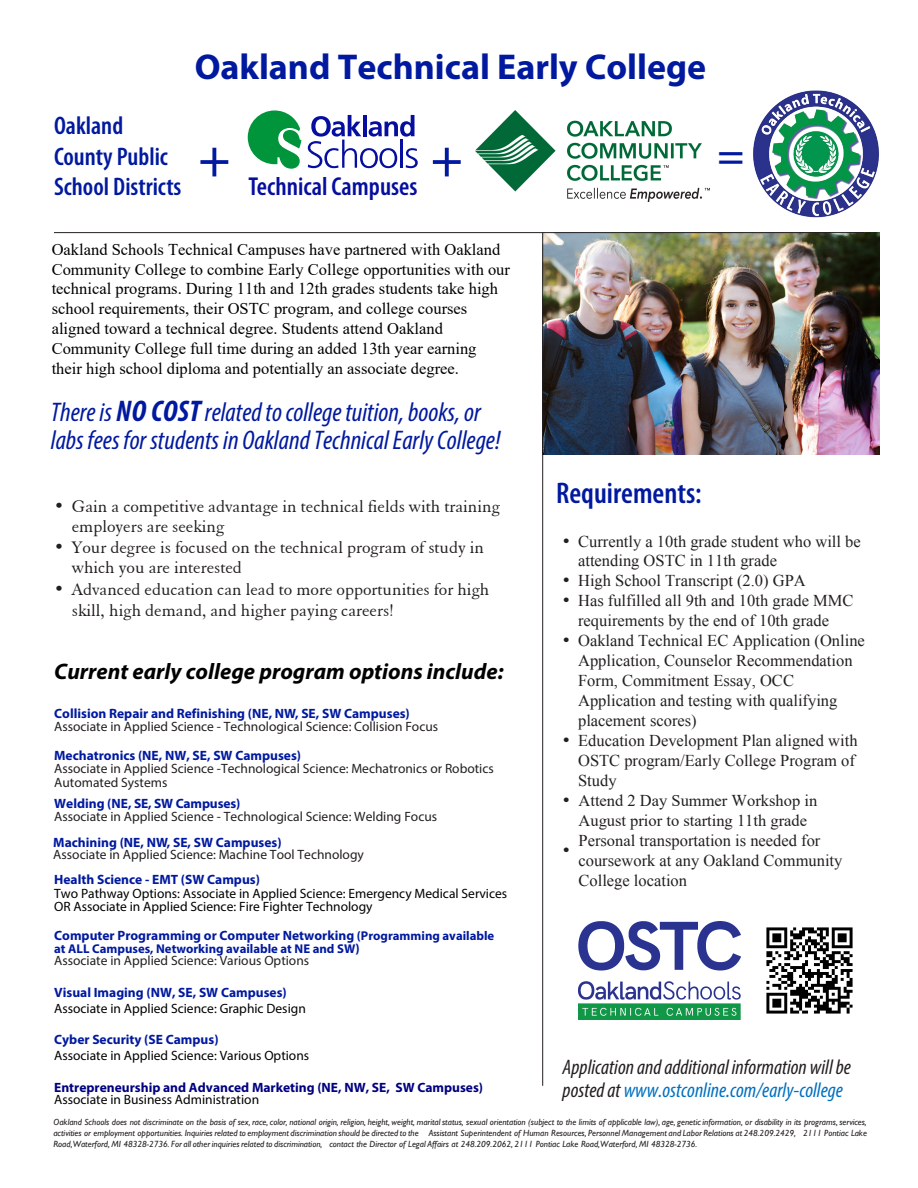
<style>
.page{position:relative;width:918px;height:1188px;background:#fff}
.page>*{position:absolute;margin:0;border:0;box-sizing:border-box;transform-origin:0 0}
.Headline{font:600 condensed 54px "Myriad Pro";color:#00199f}
.Headline-2{font:600 condensed 45px "Myriad Pro";color:#00199f}
.Headline-3{font:700 36px "Myriad Pro";color:#00199f}
.Subhead_1{font:600 condensed 30px "Myriad Pro";color:#00199f}
.t1{font:italic condensed 27px/28.7px "Myriad Pro";color:#00199f}
.t2{font:600 condensed 26.1px "Myriad Pro";color:#060e9f}
.Headline-4{font:600 condensed 25.5px/30.6px "Myriad Pro";color:#00199f}
.t3{font:italic 700 22.5px "Myriad Pro";color:#000}
.t4{font:italic condensed 21px/23.7px "Myriad Pro";color:#231f20}
.Hanging_indent{font:18px/20.1px "Elephant Normal";color:#231f20}
.Hanging_indent-2{font:16.5px/19.8px "Times New Roman";color:#231f20}
.t5{font:16.5px/19.8px "Times New Roman";color:#000}
.Hanging_indent-3{font:16.5px "Elephant Normal";color:#231f20}
.t6{font:13.5px/13.5px "Myriad Pro";color:#231f20}
.t7{font:700 13.5px "Myriad Pro";color:#00199f}
.t8{font:13.5px/13.5px "Myriad Pro";color:#000}
.t9{font:700 13.5px "Myriad Pro";color:#000080}
.t10{font:700 12.75px "Myriad Pro";color:#00199f}
.nondiscrim{font:italic 9px/10.8px "Gill Sans";color:#231f20;text-align:justify}
.s1{font-weight:700;font-size:30px}
.s2{font-size:12.75px}
.s3{font-size:13.5px}
.s4{font-family:"Elephant Normal"}
.s5{color:#0070c0}
</style>
<div class="page">
<svg style="left:248px;top:110px;width:53px;height:59px"></svg>
<svg style="left:308px;top:115px;width:110px;height:53px"></svg>
<img style="left:543px;top:233px;width:336px;height:222px">
<hr style="left:54px;top:232px;width:810px;height:1px;background:#231f20">
<hr style="left:542px;top:233px;width:1px;height:853px;background:#231f20">
<img style="left:753px;top:91px;width:126px;height:127px">
<img style="left:475px;top:111px;width:234px;height:91px">
<img style="left:766px;top:927px;width:87px;height:87px">
<img style="left:578px;top:922px;width:163px;height:97px">
<p class="Headline-3" style="left:195px;top:43px;width:513px">Oakland Technical Early College</p>
<p class="Headline-4" style="left:54px;top:110px;width:71px">Oakland</p>
<p class="Headline-4" style="left:54px;top:140px;width:129px">County Public<br>School Districts</p>
<p class="Headline" style="left:198px;top:125px;width:34px">+</p>
<p class="t2" style="left:249px;top:170px;width:170px">Technical Campuses</p>
<p class="Headline" style="left:431px;top:125px;width:34px">+</p>
<p class="Headline-2" style="left:718px;top:127px;width:28px">=</p>
<p class="t5" style="left:52px;top:239px;width:460px">Oakland Schools Technical Campuses have partnered with Oakland Community College to combine Early College opportunities with our technical programs. During 11th and 12th grades students take high school requirements, their OSTC program, and college courses aligned toward a technical degree. Students attend Oakland Community College full time during an added 13th year earning their high school diploma and potentially an associate degree.</p>
<h3 class="t1" style="left:51px;top:397px;width:451px">There is <span class="s1">NO COST</span> related to college tuition, books, or labs fees for students in Oakland Technical Early College!</h3>
<p class="Hanging_indent" style="left:72px;top:493px;width:430px;text-indent:-18px">• Gain a competitive advantage in technical fields with training employers are seeking</p>
<p class="Hanging_indent" style="left:72px;top:535px;width:414px;text-indent:-18px">• Your degree is focused on the technical program of study in which you are interested</p>
<p class="Hanging_indent" style="left:72px;top:576px;width:419px;line-height:21.1px;text-indent:-18px">• Advanced education can lead to more opportunities for high skill, high demand, and higher paying careers!</p>
<h3 class="t3" style="left:54px;top:657px;width:451px">Current early college program options include:</h3>
<h3 class="t7" style="left:54px;top:705px;width:357px">Collision Repair and Refinishing (NE, NW, SE, SW Campuses)</h3>
<h3 class="t6" style="left:54px;top:720px;width:385px">Associate in Applied Science - Technological Science: Collision Focus</h3>
<h3 class="t7" style="left:54px;top:747px;width:248px">Mechatronics (NE, NW, SE, SW Campuses)</h3>
<h3 class="t6" style="left:54px;top:762px;width:441px">Associate in Applied Science -Technological Science: Mechatronics or Robotics<br>Automated Systems</h3>
<h3 class="t7" style="left:54px;top:795px;width:188px">Welding (NE, SE, SW Campuses)</h3>
<h3 class="t6" style="left:54px;top:810px;width:384px">Associate in Applied Science - Technological Science: Welding Focus</h3>
<h3 class="t7" style="left:53px;top:834px;width:230px">Machining (NE, NW, SE, SW Campuses)</h3>
<h3 class="t6" style="left:53px;top:848px;width:312px">Associate in Applied Science: Machine Tool Technology</h3>
<h3 class="t7" style="left:54px;top:871px;width:207px">Health Science - EMT (SW Campus)</h3>
<h3 class="t8" style="left:54px;top:886px;width:455px">Two Pathway Options: Associate in Applied Science: Emergency Medical Services<br>OR Associate in Applied Science: Fire Fighter Technology</h3>
<h3 class="t7" style="left:54px;top:927px;width:442px">Computer Programming or Computer Networking <span class="s2">(Programming available</span></h3>
<h3 class="t10" style="left:54px;top:940px;width:307px">at ALL Campuses, Networking available at NE and SW<span class="s3">)</span></h3>
<h3 class="t6" style="left:54px;top:954px;width:257px">Associate in Applied Science: Various Options</h3>
<h3 class="t7" style="left:54px;top:983px;width:234px">Visual Imaging (NW, SE, SW Campuses)</h3>
<h3 class="t8" style="left:54px;top:1001px;width:253px">Associate in Applied Science: Graphic Design</h3>
<h3 class="t7" style="left:54px;top:1031px;width:166px">Cyber Security (SE Campus)</h3>
<h3 class="t8" style="left:54px;top:1049px;width:257px">Associate in Applied Science: Various Options</h3>
<h3 class="t9" style="left:54px;top:1078px;width:430px">Entrepreneurship and Advanced Marketing (NE, NW, SE, SW Campuses)</h3>
<h3 class="t8" style="left:54px;top:1092px;width:206px">Associate in Business Administration</h3>
<p class="Subhead_1" style="left:556px;top:474px;width:147px">Requirements:</p>
<p class="Hanging_indent-2" style="left:578px;top:531px;width:284px;line-height:19.4px;text-indent:-16px"><span class="s4">•</span> Currently a 10th grade student who will be attending OSTC in 11th grade</p>
<p class="Hanging_indent-2" style="left:562px;top:570px;width:246px"><span class="s4">•</span> High School Transcript (2.0) GPA</p>
<p class="Hanging_indent-2" style="left:562px;top:591px;width:293px;text-align:center"><span class="s4">•</span> Has fulfilled all 9th and 10th grade MMC requirements by the end of 10th grade</p>
<p class="Hanging_indent-2" style="left:578px;top:631px;width:288px;text-indent:-16px"><span class="s4">•</span> Oakland Technical EC Application (Online Application, Counselor Recommendation Form, Commitment Essay, OCC Application and testing with qualifying placement scores)</p>
<p class="Hanging_indent-2" style="left:578px;top:730px;width:281px;text-indent:-16px"><span class="s4">•</span> Education Development Plan aligned with<br>OSTC program/Early College Program of<br>Study</p>
<p class="Hanging_indent-2" style="left:562px;top:790px;width:257px"><span class="s4">•</span> Attend 2 Day Summer Workshop in</p>
<p class="Hanging_indent-3" style="left:562px;top:837px;width:11px">•</p>
<p class="Hanging_indent-2" style="left:579px;top:810px;width:265px">August prior to starting 11th grade<br>Personal transportation is needed for coursework at any Oakland Community<br>College location</p>
<p class="t4" style="left:563px;top:1055px;width:290px">Application and additional information will be posted at <span class="s5">www.ostconline.com/early-college</span></p>
<p class="nondiscrim" style="left:53px;top:1116px;width:815px">Oakland Schools does not discriminate on the basis of sex, race, color, national origin, religion, height, weight, marital status, sexual orientation (subject to the limits of applicable law), age, genetic information, or disability in its programs, services, activities or employment opportunities. Inquiries related to employment discrimination should be directed to the Assistant Superintendent of Human Resources, Personnel Management and Labor Relations at 248.209.2429, 2111 Pontiac Lake Road, Waterford, MI 48328-2736. For all other inquiries related to discrimination, contact the Director of Legal Affairs at 248.209.2062, 2111 Pontiac Lake Road, Waterford, MI 48328-2736.</p>
</div>
